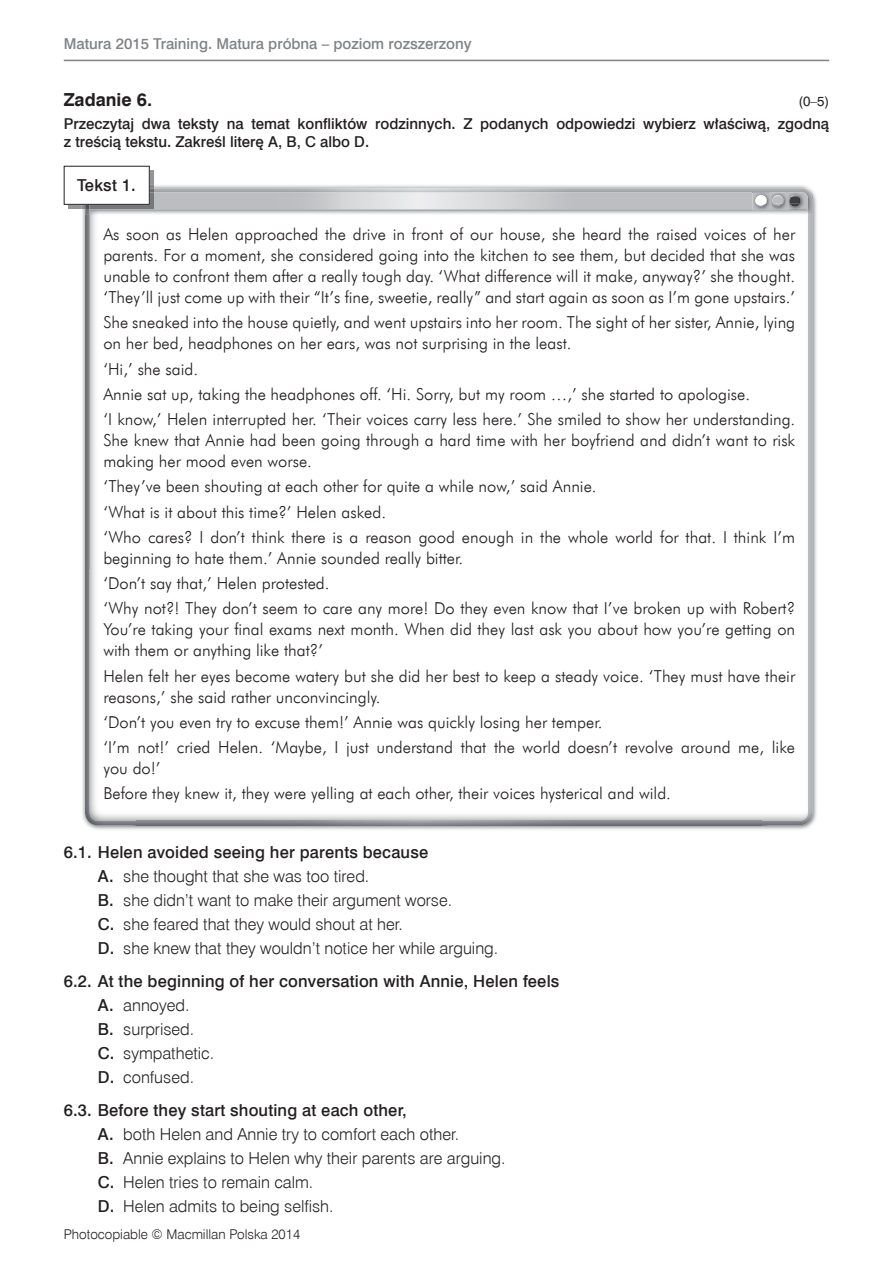
<style>
.page{position:relative;width:893px;height:1263px;background:#fff}
.page>*{position:absolute;margin:0;border:0;box-sizing:border-box;transform-origin:0 0}
.t1{font:700 18px "Swis 721 EU";color:#231f20}
.t2{font:16.5px/25.2px "Futura Lt EU";color:#231f20}
.t3{font:16.5px/24px "Swis 721 Lt EU";color:#231f20}
.t4{font:16.5px "Swis 721 Md EU";letter-spacing:.01em;color:#231f20}
.t5{font:15px/18px "Swis 721 Md EU";color:#231f20}
.t6{font:15px "Swis 721 Md EU";color:#808285}
.t7{font:13.5px "Swis 721 Lt EU";color:#231f20}
.t8{font:13.5px "Swis 721 EU";color:#231f20}
.s1{font-family:"Swis 721 Md EU"}
</style>
<div class="page">
<hr style="left:64px;top:60px;width:765px;height:1px;background:#808285">
<img style="left:82px;top:185px;width:735px;height:52px">
<img style="left:82px;top:237px;width:51px;height:593px">
<img style="left:766px;top:237px;width:51px;height:593px">
<img style="left:85px;top:188px;width:727px;height:52px">
<img style="left:85px;top:240px;width:52px;height:585px">
<img style="left:760px;top:240px;width:52px;height:585px">
<img style="left:812px;top:189px;width:2px;height:26px">
<img style="left:86px;top:189px;width:726px;height:26px">
<img style="left:81px;top:184px;width:73px;height:25px">
<svg style="left:86px;top:189px;width:722px;height:22px;background:#c1c2c5"></svg>
<img style="left:86px;top:189px;width:68px;height:20px">
<img style="left:90px;top:192px;width:64px;height:17px">
<div style="left:64px;top:166px;width:85px;height:38px;background:#fff"></div>
<div style="left:64px;top:166px;width:86px;height:39px;border:1px solid #231f20"></div>
<p class="t6" style="left:64px;top:35px;width:409px">Matura 2015 Training. Matura próbna – poziom rozszerzony</p>
<p class="t1" style="left:64px;top:89px;width:90px">Zadanie 6.</p>
<p class="t8" style="left:798px;top:93px;width:32px">(0–5)</p>
<p class="t5" style="left:64px;top:115px;width:767px">Przeczytaj dwa teksty na temat konfliktów rodzinnych. Z podanych odpowiedzi wybierz właściwą, zgodną z treścią tekstu. Zakreśl literę A, B, C albo D.</p>
<p class="t4" style="left:77px;top:175px;width:60px">Tekst 1.</p>
<p class="t2" style="left:103px;top:224px;width:693px;line-height:21px;text-align:justify">As soon as Helen approached the drive in front of our house, she heard the raised voices of her parents. For a moment, she considered going into the kitchen to see them, but decided that she was unable to confront them after a really tough day. ‘What difference will it make, anyway?’ she thought. ‘They’ll just come up with their “It’s fine, sweetie, really” and start again as soon as I’m gone upstairs.’</p>
<p class="t2" style="left:103px;top:312px;width:693px;line-height:21px">She sneaked into the house quietly, and went upstairs into her room. The sight of her sister, Annie, lying on her bed, headphones on her ears, was not surprising in the least.</p>
<p class="t2" style="left:103px;top:357px;width:693px">‘Hi,’ she said.<br>Annie sat up, taking the headphones off. ‘Hi. Sorry, but my room …,’ she started to apologise.<br>‘I know,’ Helen interrupted her. ‘Their voices carry less here.’ She smiled to show her understanding.</p>
<p class="t2" style="left:103px;top:430px;width:693px;line-height:21px">She knew that Annie had been going through a hard time with her boyfriend and didn’t want to risk making her mood even worse.</p>
<p class="t2" style="left:103px;top:474px;width:693px">‘They’ve been shouting at each other for quite a while now,’ said Annie.<br>‘What is it about this time?’ Helen asked.<br>‘Who cares? I don’t think there is a reason good enough in the whole world for that. I think I’m</p>
<p class="t2" style="left:103px;top:546px;width:693px">beginning to hate them.’ Annie sounded really bitter.<br>‘Don’t say that,’ Helen protested.<br>‘Why not?! They don’t seem to care any more! Do they even know that I’ve broken up with Robert?</p>
<p class="t2" style="left:103px;top:619px;width:693px;line-height:21px">You’re taking your final exams next month. When did they last ask you about how you’re getting on with them or anything like that?’</p>
<p class="t2" style="left:103px;top:666px;width:693px;line-height:21px">Helen felt her eyes become watery but she did her best to keep a steady voice. ‘They must have their reasons,’ she said rather unconvincingly.</p>
<p class="t2" style="left:103px;top:710px;width:693px">‘Don’t you even try to excuse them!’ Annie was quickly losing her temper.<br>‘I’m not!’ cried Helen. ‘Maybe, I just understand that the world doesn’t revolve around me, like</p>
<p class="t2" style="left:103px;top:756px;width:569px">you do!’<br>Before they knew it, they were yelling at each other, their voices hysterical and wild.</p>
<p class="t4" style="left:64px;top:842px;width:366px">6.1. Helen avoided seeing her parents because</p>
<p class="t3" style="left:98px;top:865px;width:402px"><span class="s1">A.</span> she thought that she was too tired.<br><span class="s1">B.</span> she didn’t want to make their argument worse.<br><span class="s1">C.</span> she feared that they would shout at her.<br><span class="s1">D.</span> she knew that they wouldn’t notice her while arguing.</p>
<p class="t4" style="left:64px;top:971px;width:497px">6.2. At the beginning of her conversation with Annie, Helen feels</p>
<p class="t3" style="left:98px;top:993px;width:118px"><span class="s1">A.</span> annoyed.<br><span class="s1">B.</span> surprised.<br><span class="s1">C.</span> sympathetic.<br><span class="s1">D.</span> confused.</p>
<p class="t4" style="left:64px;top:1100px;width:344px">6.3. Before they start shouting at each other,</p>
<p class="t3" style="left:98px;top:1122px;width:409px"><span class="s1">A.</span> both Helen and Annie try to comfort each other.<br><span class="s1">B.</span> Annie explains to Helen why their parents are arguing.<br><span class="s1">C.</span> Helen tries to remain calm.<br><span class="s1">D.</span> Helen admits to being selfish.</p>
<p class="t7" style="left:64px;top:1226px;width:238px">Photocopiable © Macmillan Polska 2014</p>
</div>
